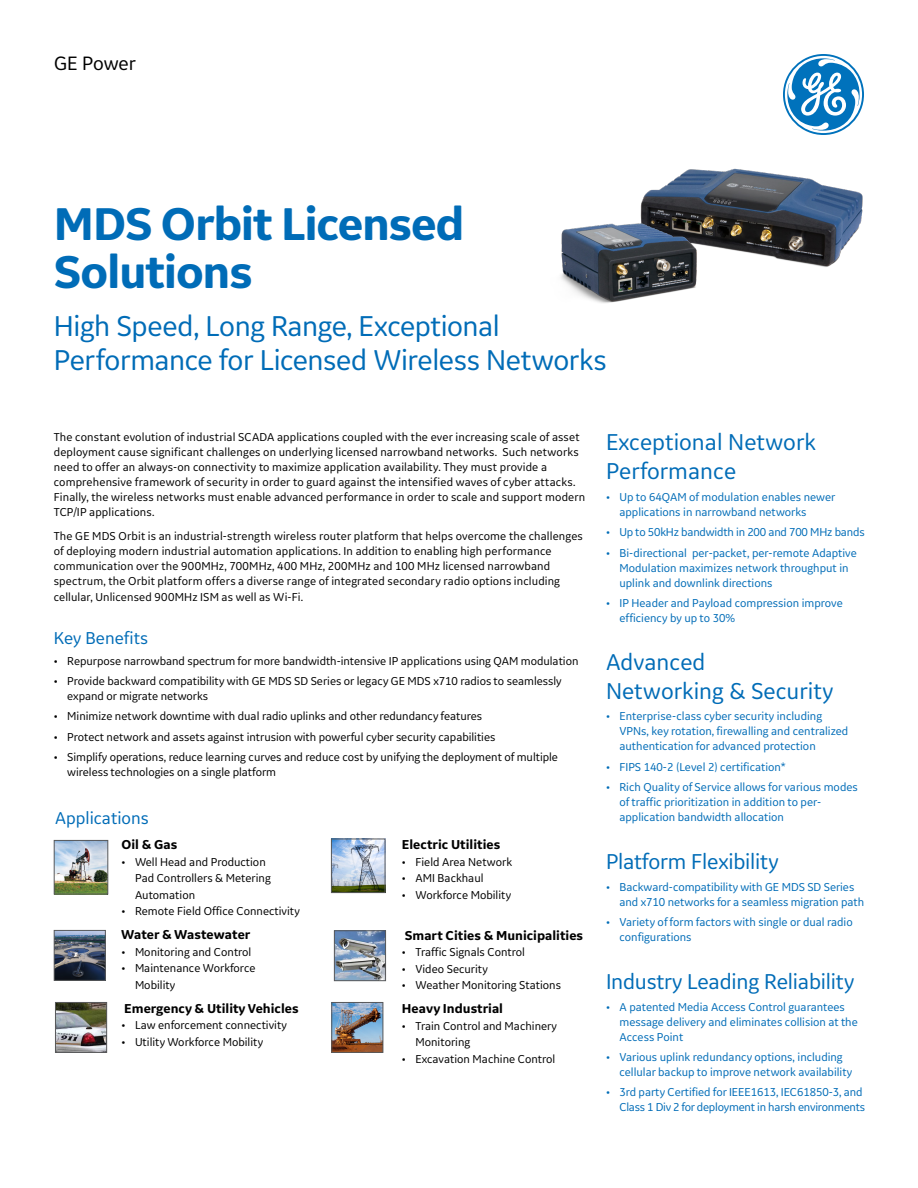
<style>
.page{position:relative;width:918px;height:1188px;background:#fff}
.page>*{position:absolute;margin:0;border:0;box-sizing:border-box;transform-origin:0 0}
.t1{font:700 48px/48px "GE Inspira Sans";letter-spacing:-.025em;color:#006cb7}
.t2{font:30px/34.5px "GE Inspira Sans";letter-spacing:-.015em;color:#006cb7}
.t3{font:24px/28.8px "GE Inspira Sans";color:#006cb7}
.t4{font:22.5px "GE Inspira Sans";letter-spacing:-.01em;color:#006cb7}
.t5{font:20.25px "GE Inspira Sans";letter-spacing:-.005em;color:#000}
.t6{font:18px "GE Inspira Sans";color:#006cb7}
.t7{font:700 13.5px "GE Inspira Sans";color:#000}
.t8{font:12px/15px "GE Inspira Sans";letter-spacing:.005em;color:#000}
.t9{font:12px/15px "GE Inspira Sans";color:#006cb7}
.t10{font:12px/15px "GE Inspira Sans";letter-spacing:-.02em;color:#006cb7;text-align:right}
</style>
<div class="page">
<svg style="left:783px;top:54px;width:81px;height:81px"></svg>
<img style="left:56px;top:842px;width:50px;height:50px">
<div style="left:54px;top:840px;width:54px;height:54px;border:1px solid #58595b"></div>
<img style="left:56px;top:932px;width:48px;height:47px">
<div style="left:54px;top:930px;width:52px;height:51px;border:1px solid #58595b"></div>
<img style="left:336px;top:933px;width:48px;height:46px">
<div style="left:334px;top:931px;width:52px;height:50px;border:1px solid #58595b"></div>
<img style="left:333px;top:841px;width:50px;height:50px">
<div style="left:331px;top:839px;width:54px;height:54px;border:1px solid #58595b"></div>
<img style="left:57px;top:1004px;width:48px;height:47px">
<div style="left:55px;top:1002px;width:52px;height:51px;border:1px solid #58595b"></div>
<img style="left:334px;top:1004px;width:47px;height:47px">
<div style="left:332px;top:1002px;width:51px;height:51px;border:1px solid #58595b"></div>
<img style="left:652px;top:168px;width:211px;height:99px">
<img style="left:561px;top:190px;width:163px;height:113px">
<h3 class="t5" style="left:54px;top:50px;width:83px">GE Power</h3>
<h1 class="t1" style="left:54px;top:199px;width:412px">MDS Orbit Licensed<br>Solutions</h1>
<h2 class="t2" style="left:54px;top:308px;width:554px">High Speed, Long Range, Exceptional<br>Performance for Licensed Wireless Networks</h2>
<p class="t8" style="left:54px;top:430px;width:533px">The constant evolution of industrial SCADA applications coupled with the ever increasing scale of asset deployment cause significant challenges on underlying licensed narrowband networks. Such networks need to offer an always-on connectivity to maximize application availability. They must provide a comprehensive framework of security in order to guard against the intensified waves of cyber attacks.<br>Finally, the wireless networks must enable advanced performance in order to scale and support modern TCP/IP applications.</p>
<p class="t8" style="left:54px;top:528px;width:531px">The GE MDS Orbit is an industrial-strength wireless router platform that helps overcome the challenges of deploying modern industrial automation applications. In addition to enabling high performance communication over the 900MHz, 700MHz, 400 MHz, 200MHz and 100 MHz licensed narrowband spectrum, the Orbit platform offers a diverse range of integrated secondary radio options including</p>
<p class="t8" style="left:54px;top:589px;width:251px">cellular, Unlicensed 900MHz ISM as well as Wi-Fi.</p>
<h3 class="t6" style="left:54px;top:627px;width:96px">Key Benefits</h3>
<p class="t8" style="left:54px;top:653px;width:526px">• Repurpose narrowband spectrum for more bandwidth-intensive IP applications using QAM modulation</p>
<p class="t8" style="left:67px;top:673px;width:496px;text-indent:-14px">• Provide backward compatibility with GE MDS SD Series or legacy GE MDS x710 radios to seamlessly expand or migrate networks</p>
<p class="t8" style="left:54px;top:709px;width:430px">• Minimize network downtime with dual radio uplinks and other redundancy features</p>
<p class="t8" style="left:54px;top:729px;width:443px">• Protect network and assets against intrusion with powerful cyber security capabilities</p>
<p class="t8" style="left:67px;top:749px;width:492px;text-indent:-14px">• Simplify operations, reduce learning curves and reduce cost by unifying the deployment of multiple wireless technologies on a single platform</p>
<h3 class="t6" style="left:55px;top:807px;width:95px">Applications</h3>
<p class="t7" style="left:122px;top:836px;width:57px">Oil &amp; Gas</p>
<p class="t8" style="left:135px;top:853px;width:137px;line-height:16.5px;text-indent:-14px">• Well Head and Production<br>Pad Controllers &amp; Metering<br>Automation</p>
<p class="t8" style="left:122px;top:903px;width:180px">• Remote Field Office Connectivity</p>
<p class="t7" style="left:121px;top:926px;width:131px">Water &amp; Wastewater</p>
<p class="t8" style="left:122px;top:944px;width:131px">• Monitoring and Control</p>
<p class="t8" style="left:135px;top:960px;width:122px;line-height:16.5px;text-indent:-14px">• Maintenance Workforce<br>Mobility</p>
<p class="t7" style="left:124px;top:1000px;width:176px">Emergency &amp; Utility Vehicles</p>
<p class="t8" style="left:122px;top:1017px;width:167px">• Law enforcement connectivity</p>
<p class="t8" style="left:122px;top:1034px;width:143px">• Utility Workforce Mobility</p>
<p class="t7" style="left:402px;top:836px;width:100px">Electric Utilities</p>
<p class="t8" style="left:402px;top:854px;width:112px">• Field Area Network</p>
<p class="t8" style="left:402px;top:870px;width:83px">• AMI Backhaul</p>
<p class="t8" style="left:402px;top:887px;width:111px">• Workforce Mobility</p>
<p class="t7" style="left:405px;top:927px;width:180px">Smart Cities &amp; Municipalities</p>
<p class="t8" style="left:402px;top:945px;width:125px">• Traffic Signals Control</p>
<p class="t8" style="left:402px;top:961px;width:88px">• Video Security</p>
<p class="t8" style="left:402px;top:978px;width:161px">• Weather Monitoring Stations</p>
<p class="t7" style="left:402px;top:1001px;width:103px">Heavy Industrial</p>
<p class="t8" style="left:415px;top:1017px;width:143px;line-height:16.5px;text-indent:-14px">• Train Control and Machinery<br>Monitoring</p>
<p class="t8" style="left:402px;top:1051px;width:155px">• Excavation Machine Control</p>
<h3 class="t3" style="left:606px;top:427px;width:212px">Exceptional Network<br>Performance</h3>
<p class="t9" style="left:620px;top:489px;width:218px;text-indent:-14px">• Up to 64QAM of modulation enables newer applications in narrowband networks</p>
<p class="t9" style="left:606px;top:525px;width:260px">• Up to 50kHz bandwidth in 200 and 700 MHz bands</p>
<p class="t9" style="left:620px;top:545px;width:239px;text-indent:-14px">• Bi-directional per-packet, per-remote Adaptive<br>Modulation maximizes network throughput in uplink and downlink directions</p>
<p class="t9" style="left:620px;top:595px;width:225px;text-indent:-14px">• IP Header and Payload compression improve efficiency by up to 30%</p>
<h3 class="t3" style="left:606px;top:647px;width:229px">Advanced<br>Networking &amp; Security</h3>
<p class="t9" style="left:620px;top:709px;width:230px;text-indent:-14px">• Enterprise-class cyber security including<br>VPNs, key rotation, firewalling and centralized authentication for advanced protection</p>
<p class="t9" style="left:606px;top:759px;width:181px">• FIPS 140-2 (Level 2) certification*</p>
<p class="t9" style="left:620px;top:779px;width:240px;text-indent:-14px">• Rich Quality of Service allows for various modes of traffic prioritization in addition to per&shy;application bandwidth allocation</p>
<h3 class="t4" style="left:606px;top:848px;width:174px">Platform Flexibility</h3>
<p class="t9" style="left:620px;top:879px;width:246px;text-indent:-14px">• Backward-compatibility with GE MDS SD Series and x710 networks for a seamless migration path</p>
<p class="t9" style="left:620px;top:914px;width:235px;text-indent:-14px">• Variety of form factors with single or dual radio configurations</p>
<h3 class="t4" style="left:606px;top:967px;width:250px">Industry Leading Reliability</h3>
<p class="t9" style="left:620px;top:999px;width:240px;text-indent:-14px">• A patented Media Access Control guarantees message delivery and eliminates collision at the<br>Access Point</p>
<p class="t9" style="left:620px;top:1049px;width:234px;text-indent:-14px">• Various uplink redundancy options, including cellular backup to improve network availability</p>
<p class="t10" style="left:606px;top:1085px;width:261px">• 3rd party Certified for IEEE1613, IEC61850-3, and<br>Class 1 Div 2 for deployment in harsh environments</p>
</div>
